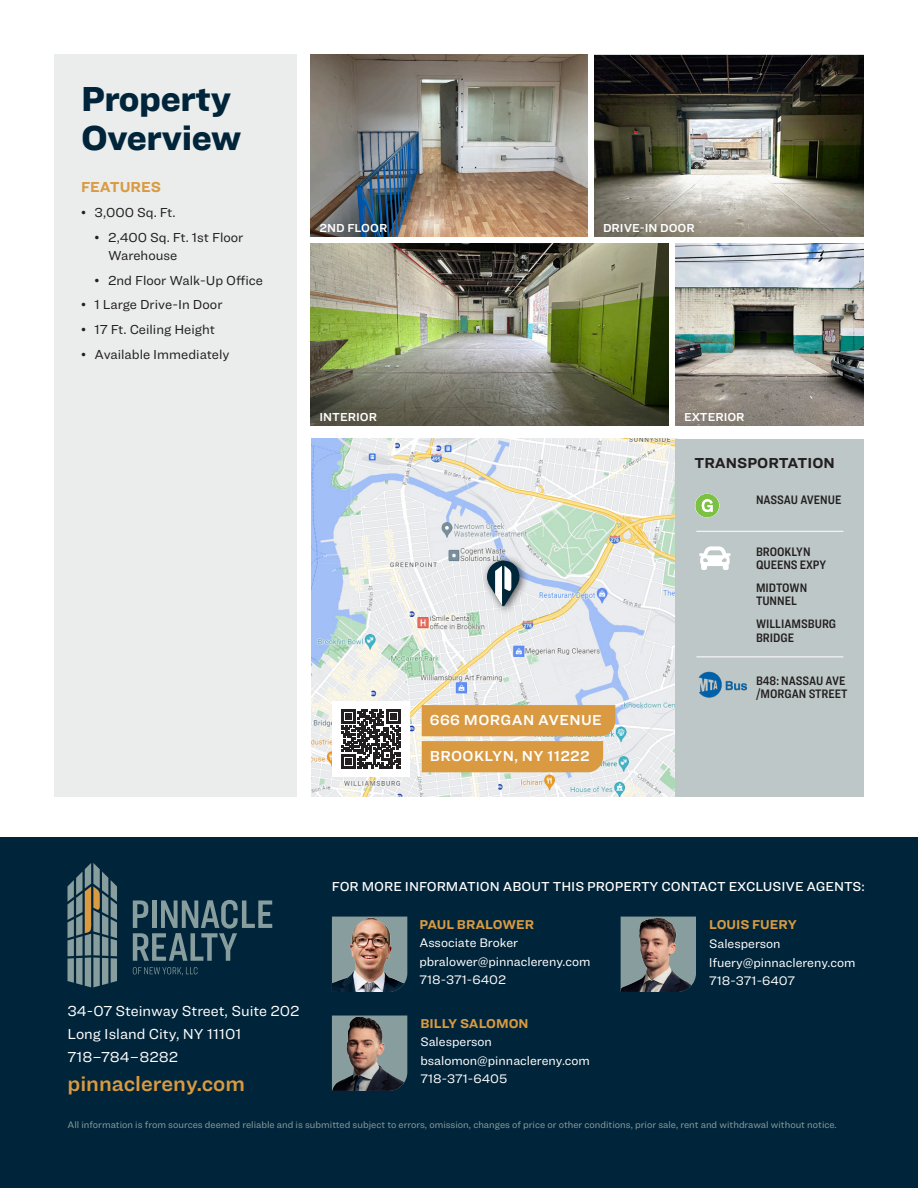
<style>
.page{position:relative;width:918px;height:1188px;background:#fff}
.page>*{position:absolute;margin:0;border:0;box-sizing:border-box;transform-origin:0 0}
.t1{font:900 36px/39px "Ringside";letter-spacing:-.01em;color:#002439}
.t2{font:600 21.75px "Ringside";color:#d99a41}
.t3{font:15px/23.4px "Ringside";color:#fff}
.t4{font:600 15px "Ringside";letter-spacing:.025em;color:#fff}
.t5{font:700 15px "Ringside";color:#231f20}
.Features__Heading{font:700 15px "Ringside";color:#d99a41}
.t6{font:13.5px/18px "Ringside";color:#231f20}
.t7{font:500 13.5px "Ringside";color:#fff}
.bullets{font:700 13.35px "Ringside";color:#d99a41}
.Agent__Contact{font:12.9px "Ringside";color:#fff}
.Features__Transportation{font:600 12.75px/13.5px "Ringside Condensed";color:#231f20}
.Features__Photo_Captions_8pt_Semibold_Pa{font:600 12px "Ringside";color:#fff}
.t8{font:9.75px "Ringside";color:#889d9e}
</style>
<div class="page">
<div style="left:0;top:837px;width:918px;height:351px;background:#002439"></div>
<svg style="left:133px;top:967px;width:65px;height:9px"></svg>
<svg style="left:133px;top:900px;width:139px;height:61px"></svg>
<svg style="left:68px;top:863px;width:49px;height:124px"></svg>
<img style="left:310px;top:243px;width:358px;height:182px">
<div style="left:54px;top:54px;width:243px;height:742px;background:#eaedec"></div>
<img style="left:311px;top:439px;width:364px;height:357px">
<svg style="left:422px;top:705px;width:193px;height:67px;background:#daa253"></svg>
<div style="left:332px;top:701px;width:77px;height:76px;background:#fff"></div>
<svg style="left:341px;top:709px;width:59px;height:59px"></svg>
<div style="left:675px;top:439px;width:189px;height:357px;background:#bec7c7"></div>
<svg style="left:695px;top:494px;width:24px;height:24px"></svg>
<img style="left:310px;top:54px;width:277px;height:182px">
<img style="left:675px;top:243px;width:189px;height:182px">
<img style="left:594px;top:55px;width:270px;height:181px">
<img style="left:698px;top:672px;width:49px;height:26px">
<svg style="left:699px;top:546px;width:32px;height:24px"></svg>
<hr style="left:696px;top:531px;width:147px;height:1px;background:#fff">
<hr style="left:696px;top:657px;width:147px;height:1px;background:#fff">
<div style="left:481px;top:555px;width:48px;height:61px;background:#231f20;opacity:.75"></div>
<svg style="left:487px;top:561px;width:32px;height:45px"></svg>
<img style="left:621px;top:917px;width:75px;height:75px">
<img style="left:332px;top:917px;width:75px;height:75px">
<img style="left:332px;top:1016px;width:75px;height:75px">
<p class="t1" style="left:81px;top:78px;width:162px">Property<br>Overview</p>
<p class="Features__Heading" style="left:81px;top:176px;width:81px">FEATURES</p>
<p class="t6" style="left:81px;top:203px;width:96px">• 3,000 Sq. Ft.</p>
<p class="t6" style="left:108px;top:228px;width:137px;text-indent:-14px">• 2,400 Sq. Ft. 1st Floor<br>Warehouse</p>
<p class="t6" style="left:94px;top:271px;width:170px">• 2nd Floor Walk-Up Office</p>
<p class="t6" style="left:81px;top:295px;width:143px">• 1 Large Drive-In Door</p>
<p class="t6" style="left:81px;top:320px;width:136px">• 17 Ft. Ceiling Height</p>
<p class="t6" style="left:81px;top:345px;width:150px">• Available Immediately</p>
<p class="Features__Photo_Captions_8pt_Semibold_Pa" style="left:320px;top:219px;width:69px">2ND FLOOR</p>
<p class="Features__Photo_Captions_8pt_Semibold_Pa" style="left:603px;top:219px;width:93px">DRIVE-IN DOOR</p>
<p class="Features__Photo_Captions_8pt_Semibold_Pa" style="left:320px;top:408px;width:59px">INTERIOR</p>
<p class="t4" style="left:430px;top:709px;width:174px">666 MORGAN AVENUE</p>
<p class="t4" style="left:430px;top:745px;width:161px">BROOKLYN, NY 11222</p>
<p class="Features__Photo_Captions_8pt_Semibold_Pa" style="left:684px;top:408px;width:62px">EXTERIOR</p>
<p class="t5" style="left:694px;top:452px;width:142px">TRANSPORTATION</p>
<p class="Features__Transportation" style="left:756px;top:493px;width:87px">NASSAU AVENUE</p>
<p class="Features__Transportation" style="left:756px;top:544px;width:72px">BROOKLYN<br>QUEENS EXPY</p>
<p class="Features__Transportation" style="left:756px;top:581px;width:53px">MIDTOWN<br>TUNNEL</p>
<p class="Features__Transportation" style="left:756px;top:617px;width:82px">WILLIAMSBURG<br>BRIDGE</p>
<p class="Features__Transportation" style="left:756px;top:673px;width:93px">B48: NASSAU AVE /MORGAN STREET</p>
<p class="t7" style="left:332px;top:877px;width:534px">FOR MORE INFORMATION ABOUT THIS PROPERTY CONTACT EXCLUSIVE AGENTS:</p>
<p class="bullets" style="left:419px;top:914px;width:116px">PAUL BRALOWER</p>
<p class="Agent__Contact" style="left:419px;top:934px;width:100px">Associate Broker</p>
<p class="Agent__Contact" style="left:419px;top:952px;width:173px">pbralower@pinnaclereny.com</p>
<p class="Agent__Contact" style="left:419px;top:971px;width:88px">718-371-6402</p>
<p class="bullets" style="left:420px;top:1013px;width:110px">BILLY SALOMON</p>
<p class="Agent__Contact" style="left:420px;top:1033px;width:73px">Salesperson</p>
<p class="Agent__Contact" style="left:420px;top:1051px;width:171px">bsalomon@pinnaclereny.com</p>
<p class="Agent__Contact" style="left:420px;top:1070px;width:88px">718-371-6405</p>
<p class="bullets" style="left:709px;top:915px;width:89px">LOUIS FUERY</p>
<p class="Agent__Contact" style="left:709px;top:934px;width:73px">Salesperson</p>
<p class="Agent__Contact" style="left:709px;top:953px;width:148px">lfuery@pinnaclereny.com</p>
<p class="Agent__Contact" style="left:709px;top:971px;width:87px">718-371-6407</p>
<h3 class="t3" style="left:68px;top:999px;width:234px">34-07 Steinway Street, Suite 202<br>Long Island City, NY 11101<br>718–784–8282</h3>
<h2 class="t2" style="left:68px;top:1067px;width:179px">pinnaclereny.com</h2>
<p class="t8" style="left:68px;top:1118px;width:771px">All information is from sources deemed reliable and is submitted subject to errors, omission, changes of price or other conditions, prior sale, rent and withdrawal without notice.</p>
</div>
